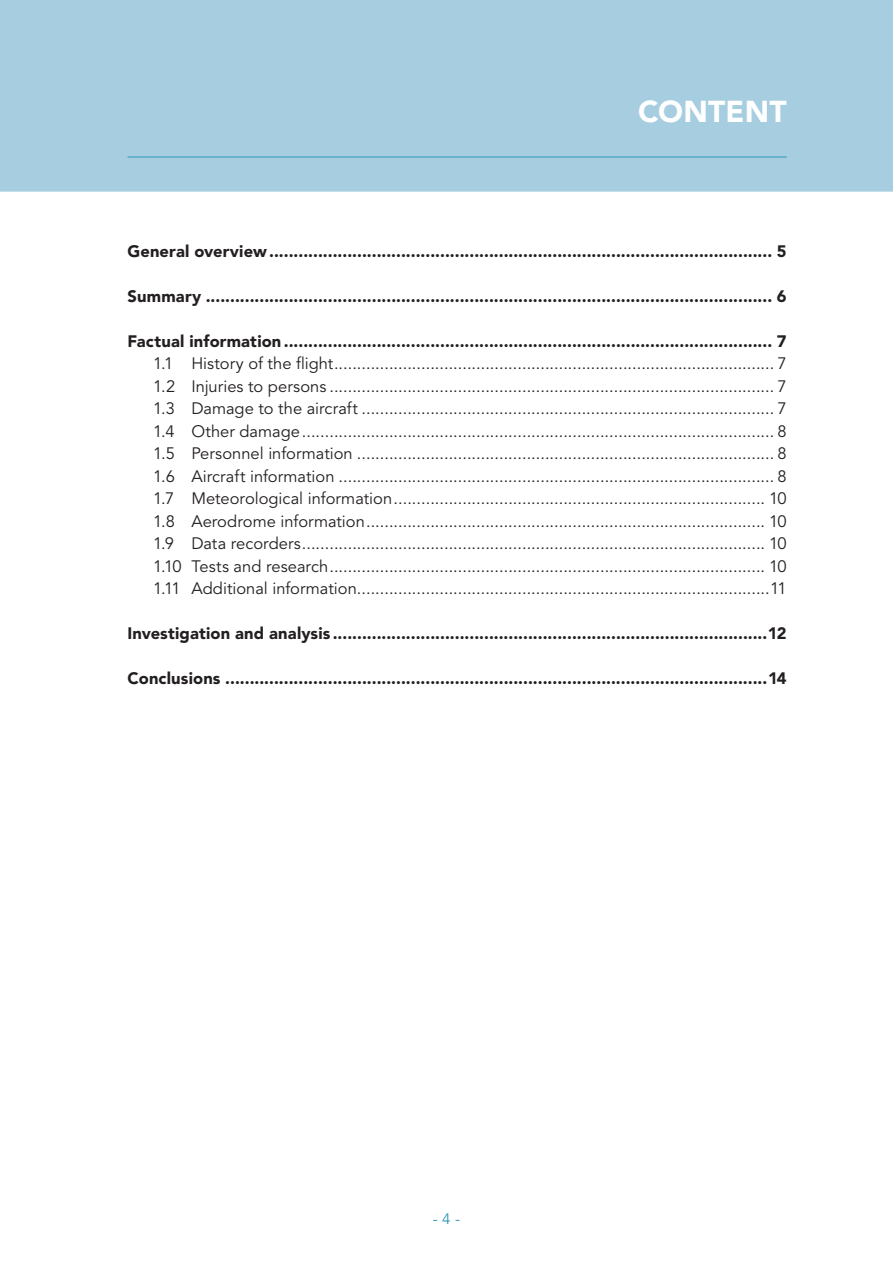
<style>
.page{position:relative;width:893px;height:1263px;background:#fff}
.page>*{position:absolute;margin:0;border:0;box-sizing:border-box;transform-origin:0 0}
.Hoofdstuk_kop_-nr{font:900 30px "Avenir LT Std";letter-spacing:.005em;color:#fff}
.Inhoud_Subkop__nr{font:16.5px "Avenir LT Std";color:#231f20}
.Inhoud_Kop_-nr{font:900 16.5px "Avenir LT Std";letter-spacing:.01em;color:#231f20}
.t1{font:15px "Avenir LT Std";color:#2f97b9}
</style>
<div class="page">
<div style="left:0;top:0;width:893px;height:192px;background:#a7cde0"></div>
<hr style="left:128px;top:157px;width:659px;height:1px;background:#2f97b9">
<p class="Hoofdstuk_kop_-nr" style="left:638px;top:93px;width:150px">CONTENT</p>
<p class="Inhoud_Kop_-nr" style="left:128px;top:241px;width:661px">General overview ....................................................................................................... 5</p>
<p class="Inhoud_Kop_-nr" style="left:128px;top:286px;width:661px">Summary .................................................................................................................... 6</p>
<p class="Inhoud_Kop_-nr" style="left:128px;top:331px;width:661px">Factual information .................................................................................................... 7</p>
<p class="Inhoud_Subkop__nr" style="left:153px;top:354px;width:635px">1.1 History of the flight................................................................................................ 7</p>
<p class="Inhoud_Subkop__nr" style="left:153px;top:376px;width:635px">1.2 Injuries to persons ................................................................................................. 7</p>
<p class="Inhoud_Subkop__nr" style="left:153px;top:399px;width:635px">1.3 Damage to the aircraft .......................................................................................... 7</p>
<p class="Inhoud_Subkop__nr" style="left:153px;top:421px;width:635px">1.4 Other damage....................................................................................................... 8</p>
<p class="Inhoud_Subkop__nr" style="left:153px;top:444px;width:635px">1.5 Personnel information ........................................................................................... 8</p>
<p class="Inhoud_Subkop__nr" style="left:153px;top:466px;width:635px">1.6 Aircraft information ............................................................................................... 8</p>
<p class="Inhoud_Subkop__nr" style="left:153px;top:489px;width:635px">1.7 Meteorological information................................................................................. 10</p>
<p class="Inhoud_Subkop__nr" style="left:153px;top:511px;width:635px">1.8 Aerodrome information....................................................................................... 10</p>
<p class="Inhoud_Subkop__nr" style="left:153px;top:534px;width:635px">1.9 Data recorders..................................................................................................... 10</p>
<p class="Inhoud_Subkop__nr" style="left:153px;top:556px;width:635px">1.10 Tests and research............................................................................................... 10</p>
<p class="Inhoud_Subkop__nr" style="left:153px;top:579px;width:635px">1.11 Additional information..........................................................................................11</p>
<p class="Inhoud_Kop_-nr" style="left:128px;top:623px;width:661px">Investigation and analysis .........................................................................................12</p>
<p class="Inhoud_Kop_-nr" style="left:128px;top:668px;width:661px">Conclusions ...............................................................................................................14</p>
<p class="t1" style="left:433px;top:1210px;width:29px">- 4 -</p>
</div>
